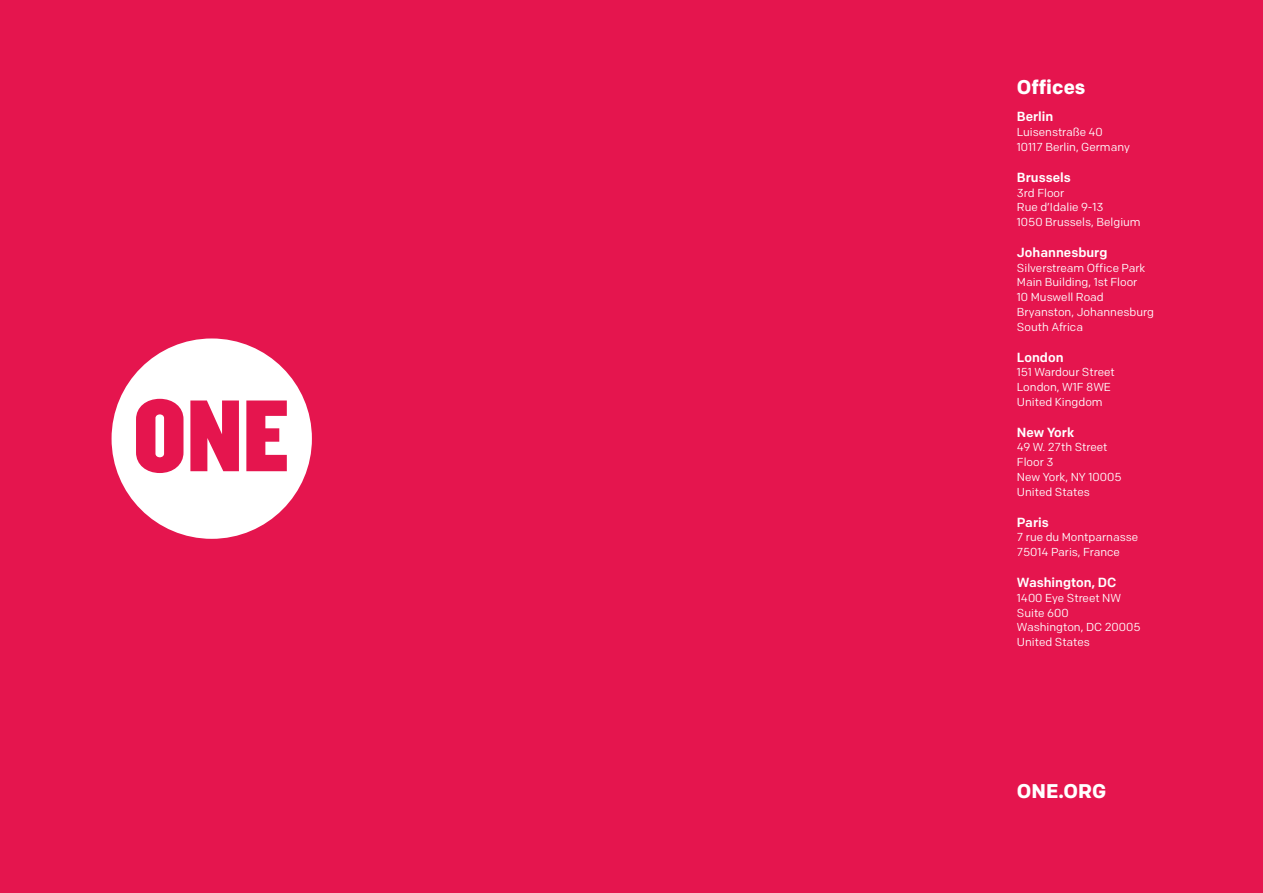
<style>
.page{position:relative;width:1263px;height:893px;background:#e5154e}
.page>*{position:absolute;margin:0;border:0;box-sizing:border-box;transform-origin:0 0}
.t1{font:700 19.8px "Colfax";color:#fff}
.t2{font:500 13.2px "Colfax";color:#fff}
.t3{font:11.55px/15px "Colfax";color:#fff}
</style>
<div class="page">
<svg style="left:112px;top:338px;width:200px;height:201px"></svg>
<h1 class="t1" style="left:1017px;top:75px;width:70px">Offices</h1>
<p class="t2" style="left:1017px;top:109px;width:38px">Berlin</p>
<p class="t3" style="left:1017px;top:125px;width:115px">Luisenstraße 40<br>10117 Berlin, Germany</p>
<p class="t2" style="left:1017px;top:169px;width:55px">Brussels</p>
<p class="t3" style="left:1017px;top:185px;width:125px">3rd Floor<br>Rue d’Idalie 9-13<br>1050 Brussels, Belgium</p>
<p class="t2" style="left:1017px;top:244px;width:92px">Johannesburg</p>
<p class="t3" style="left:1017px;top:260px;width:139px">Silverstream Office Park<br>Main Building, 1st Floor<br>10 M uswell Road<br>Bryanston, Johannesburg<br>South Africa</p>
<p class="t2" style="left:1017px;top:349px;width:48px">London</p>
<p class="t3" style="left:1017px;top:365px;width:99px">151 Wardour Street<br>London, W1F 8WE<br>United Kingdom</p>
<p class="t2" style="left:1017px;top:424px;width:59px">New York</p>
<p class="t3" style="left:1017px;top:440px;width:106px">49 W. 27th Street<br>Floor 3<br>New York, NY 10005<br>U nited States</p>
<p class="t2" style="left:1017px;top:514px;width:33px">Paris</p>
<p class="t3" style="left:1017px;top:530px;width:123px">7 rue du Montparnasse<br>75014 Paris, France</p>
<p class="t2" style="left:1017px;top:574px;width:101px">Washington, DC</p>
<p class="t3" style="left:1017px;top:590px;width:125px">1400 Eye Street NW<br>Suite 600<br>Washington, DC 20005<br>U nited States</p>
<h1 class="t1" style="left:1017px;top:778px;width:15px">ONE</h1>
<h1 class="t1" style="left:1058px;top:778px;width:20px">.ORG</h1>
</div>
